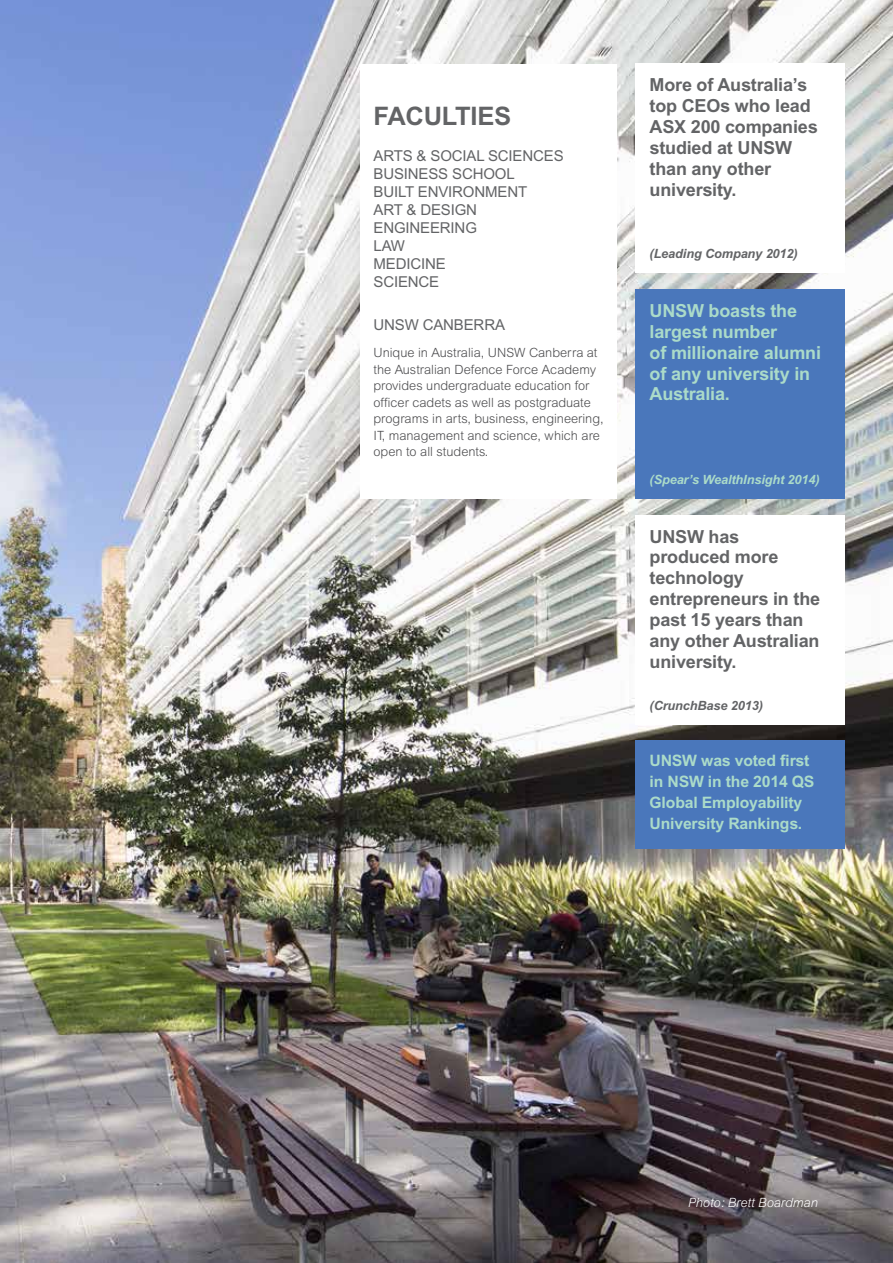
<style>
.page{position:relative;width:893px;height:1263px;background:#fff}
.page>*{position:absolute;margin:0;border:0;box-sizing:border-box;transform-origin:0 0}
.t1{font:700 25.5px "Arial MT Std";letter-spacing:-.01em;color:#636466}
.t2{font:700 18px/20.9px "Arial MT Std";letter-spacing:-.01em;color:#636466}
.t3{font:700 18px/20.9px "Arial MT Std";letter-spacing:-.01em;color:#abdbc9}
.t4{font:700 15.75px/20.9px "Arial MT Std";letter-spacing:-.01em;color:#abdbc9}
.t5{font:15px/18px "Arial MT Std";letter-spacing:-.01em;color:#636466}
.t6{font:300 12.75px/16.5px "Arial MT Std";color:#4d4d4f}
.t7{font:italic 700 12.75px "Arial MT Std";letter-spacing:-.01em;color:#636466}
.t8{font:italic 700 12.75px "Arial MT Std";letter-spacing:-.01em;color:#abdbc9}
.t9{font:italic 300 12.75px "Arial MT Std";color:#fff}
</style>
<div class="page">
<img style="left:0;top:0;width:893px;height:1263px">
<div style="left:361px;top:64px;width:256px;height:435px;background:#fff"></div>
<div style="left:635px;top:290px;width:210px;height:209px;background:#4a77bb"></div>
<div style="left:635px;top:740px;width:210px;height:109px;background:#4a77bb"></div>
<div style="left:635px;top:515px;width:210px;height:209px;background:#fff"></div>
<div style="left:635px;top:64px;width:210px;height:209px;background:#fff"></div>
<h1 class="t1" style="left:373px;top:101px;width:139px">FACULTIES</h1>
<p class="t5" style="left:373px;top:147px;width:192px">ARTS &amp; SOCIAL SCIENCES<br>BUSINESS SCHOOL<br>BUILT ENVIRONMENT<br>ART &amp; DESIGN<br>ENGINEERING<br>LAW<br>MEDICINE<br>SCIENCE</p>
<p class="t5" style="left:373px;top:316px;width:133px">UNSW CANBERRA</p>
<p class="t6" style="left:373px;top:344px;width:232px">Unique in Australia, UNSW Canberra at the Australian Defence Force Academy provides undergraduate education for officer cadets as well as postgraduate programs in arts, business, engineering, IT, management and science, which are open to all students.</p>
<h2 class="t2" style="left:649px;top:74px;width:170px">More of Australia’s top CEOs who lead<br>ASX 200 companies studied at UNSW than any other university.</h2>
<p class="t7" style="left:649px;top:246px;width:150px">(Leading Company 2012)</p>
<h2 class="t3" style="left:649px;top:300px;width:173px">UNSW boasts the largest number<br>of millionaire alumni of any university in<br>Australia.</h2>
<p class="t8" style="left:649px;top:472px;width:172px">(Spear’s WealthInsight 2014)</p>
<h2 class="t2" style="left:649px;top:525px;width:172px">UNSW has produced more technology entrepreneurs in the past 15 years than any other Australian university.</h2>
<p class="t7" style="left:649px;top:698px;width:115px">(CrunchBase 2013)</p>
<p class="t4" style="left:649px;top:750px;width:166px">UNSW was voted first in NSW in the 2014 QS<br>Global Employability<br>University Rankings.</p>
<p class="t9" style="left:688px;top:1195px;width:131px">Photo: Brett Boardman</p>
</div>
